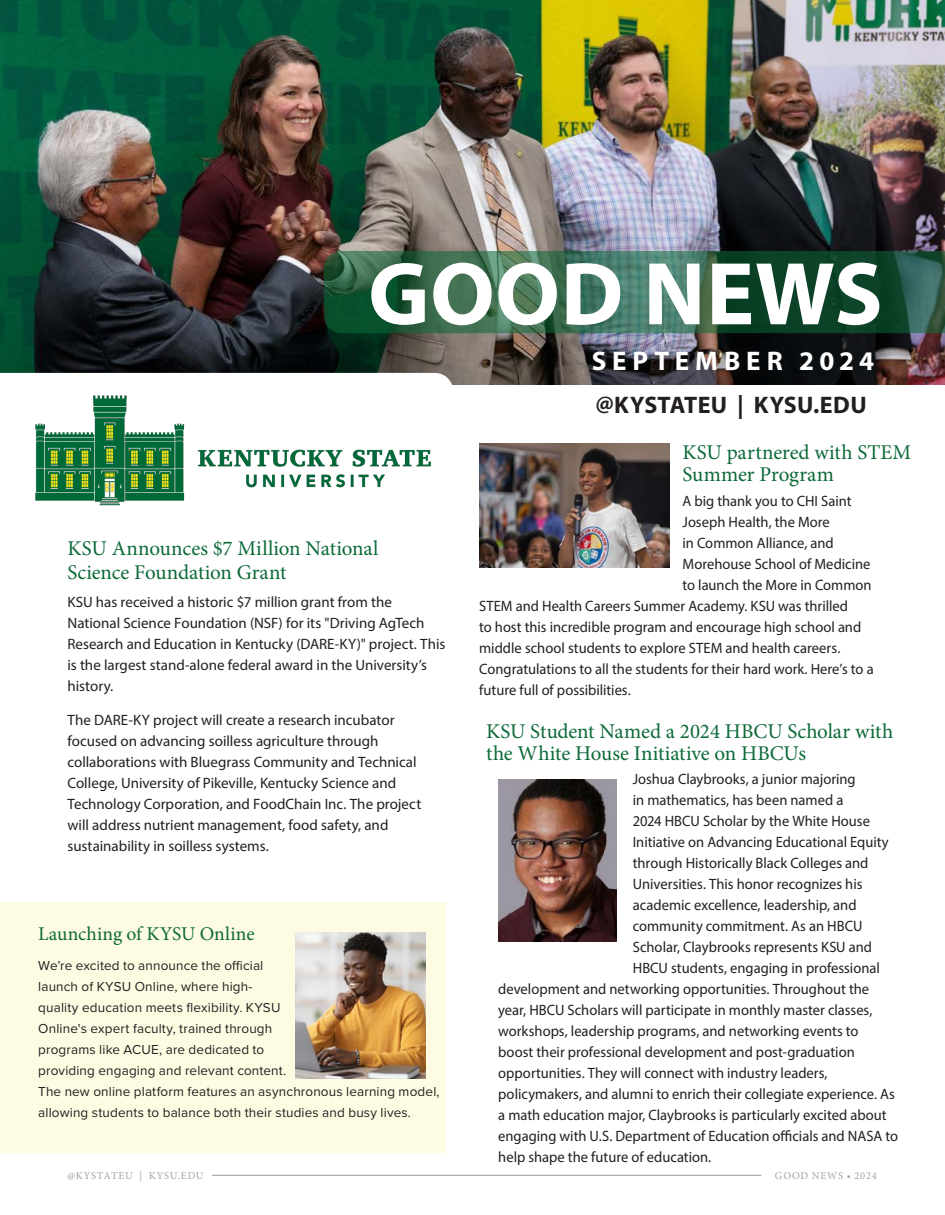
<style>
.page{position:relative;width:945px;height:1215px;background:#fff}
.page>*{position:absolute;margin:0;border:0;box-sizing:border-box;transform-origin:0 0}
.Section_Headers{font:700 90px "Myriad Pro";letter-spacing:.005em;color:#fff}
.Section_Headers-2{font:700 27px "Myriad Pro";letter-spacing:.22em;color:#fff}
.Section_Headers-3{font:700 24px "Myriad Pro";letter-spacing:.015em;color:#231f20}
.Body_Type{font:21px/22.5px "Minion Pro";letter-spacing:-.005em;color:#0c6a38}
.Section_Headers-4{font:21px/24px "Minion Pro";letter-spacing:-.005em;color:#0c6a38}
.Section_Headers-5{font:19.5px "Minion Pro";color:#0c6a38}
.Body_Type-2{font:15px/21px "Myriad Pro";color:#231f20}
.Body_Type-3{font:13.5px/21px "Proxima Nova";letter-spacing:.01em;color:#231f20}
.t1{font:10.5px "Minion Pro";letter-spacing:.075em;color:#a4a2a4}
</style>
<div class="page">
<hr style="left:212px;top:1175px;width:549px;height:1px;background:#a4a2a4">
<img style="left:0;top:0;width:945px;height:384px">
<div style="left:590px;top:349px;width:296px;height:34px;background:#231f20;opacity:.25"></div>
<svg style="left:0;top:373px;width:32px;height:11px"></svg>
<img style="left:32px;top:359px;width:421px;height:147px">
<img style="left:479px;top:443px;width:190px;height:125px">
<svg style="left:324px;top:251px;width:621px;height:82px;background:#2d6047"></svg>
<div style="left:0;top:902px;width:446px;height:250px;background:#fefbe3"></div>
<img style="left:295px;top:932px;width:131px;height:146px">
<img style="left:499px;top:779px;width:118px;height:162px">
<p class="Section_Headers" style="left:368px;top:235px;width:516px">GOOD NEWS</p>
<p class="Section_Headers-2" style="left:592px;top:344px;width:284px">SEPTEMBER 2024</p>
<p class="Section_Headers-3" style="left:596px;top:390px;width:273px">@KYSTATEU | KYSU.EDU</p>
<p class="Section_Headers-4" style="left:68px;top:536px;width:313px">KSU Announces $7 Million National<br>Science Foundation Grant</p>
<p class="Body_Type-2" style="left:68px;top:591px;width:379px">KSU has received a historic $7 million grant from the National Science Foundation (NSF) for its "Driving AgTech Research and Education in Kentucky (DARE-KY)" project. This is the largest stand-alone federal award in the University’s history.</p>
<p class="Body_Type-2" style="left:68px;top:710px;width:355px">The DARE-KY project will create a research incubator focused on advancing soilless agriculture through collaborations with Bluegrass Community and Technical College, University of Pikeville, Kentucky Science and Technology Corporation, and FoodChain Inc. The project will address nutrient management, food safety, and sustainability in soilless systems.</p>
<p class="Section_Headers-5" style="left:38px;top:920px;width:218px">Launching of KYSU Online</p>
<p class="Body_Type-3" style="left:38px;top:954px;width:403px">We’re excited to announce the official<br>launch of KYSU Online, where high-<br>quality education meets flexibility. KYSU<br>Online's expert faculty, trained through<br>programs like ACUE, are dedicated to<br>providing engaging and relevant content.<br>The new online platform features an asynchronous learning model, allowing students to balance both their studies and busy lives.</p>
<p class="Body_Type" style="left:683px;top:441px;width:230px">KSU partnered with STEM<br>Summer Program</p>
<p class="Body_Type-2" style="left:683px;top:490px;width:171px">A big thank you to CHI Saint</p>
<p class="Body_Type-2" style="left:683px;top:511px;width:149px">Joseph Health, the More</p>
<p class="Body_Type-2" style="left:683px;top:532px;width:153px">in Common Alliance, and</p>
<p class="Body_Type-2" style="left:683px;top:553px;width:189px">Morehouse School of Medicine</p>
<p class="Body_Type-2" style="left:683px;top:574px;width:191px">to launch the More in Common</p>
<p class="Body_Type-2" style="left:479px;top:595px;width:370px">STEM and Health Careers Summer Academy. KSU was thrilled</p>
<p class="Body_Type-2" style="left:479px;top:616px;width:384px">to host this incredible program and encourage high school and</p>
<p class="Body_Type-2" style="left:479px;top:637px;width:363px">middle school students to explore STEM and health careers.</p>
<p class="Body_Type-2" style="left:479px;top:658px;width:396px">Congratulations to all the students for their hard work. Here’s to a</p>
<p class="Body_Type-2" style="left:479px;top:679px;width:153px">future full of possibilities.</p>
<p class="Body_Type" style="left:486px;top:720px;width:409px">KSU Student Named a 2024 HBCU Scholar with the White House Initiative on HBCUs</p>
<p class="Body_Type-2" style="left:633px;top:768px;width:224px">Joshua Claybrooks, a junior majoring</p>
<p class="Body_Type-2" style="left:633px;top:789px;width:212px">in mathematics, has been named a</p>
<p class="Body_Type-2" style="left:633px;top:810px;width:239px">2024 HBCU Scholar by the White House</p>
<p class="Body_Type-2" style="left:633px;top:831px;width:257px">Initiative on Advancing Educational Equity</p>
<p class="Body_Type-2" style="left:633px;top:852px;width:237px">through Historically Black Colleges and</p>
<p class="Body_Type-2" style="left:633px;top:873px;width:231px">Universities. This honor recognizes his</p>
<p class="Body_Type-2" style="left:633px;top:894px;width:225px">academic excellence, leadership, and</p>
<p class="Body_Type-2" style="left:633px;top:915px;width:231px">community commitment. As an HBCU</p>
<p class="Body_Type-2" style="left:633px;top:936px;width:241px">Scholar, Claybrooks represents KSU and</p>
<p class="Body_Type-2" style="left:633px;top:957px;width:249px">HBCU students, engaging in professional</p>
<p class="Body_Type-2" style="left:498px;top:978px;width:372px">development and networking opportunities. Throughout the</p>
<p class="Body_Type-2" style="left:498px;top:999px;width:376px">year, HBCU Scholars will participate in monthly master classes,</p>
<p class="Body_Type-2" style="left:498px;top:1020px;width:362px">workshops, leadership programs, and networking events to</p>
<p class="Body_Type-2" style="left:498px;top:1041px;width:358px">boost their professional development and post-graduation</p>
<p class="Body_Type-2" style="left:498px;top:1062px;width:331px">opportunities. They will connect with industry leaders,</p>
<p class="Body_Type-2" style="left:498px;top:1083px;width:398px">policymakers, and alumni to enrich their collegiate experience. As</p>
<p class="Body_Type-2" style="left:498px;top:1104px;width:390px">a math education major, Claybrooks is particularly excited about</p>
<p class="Body_Type-2" style="left:498px;top:1125px;width:401px">engaging with U.S. Department of Education officials and NASA to</p>
<p class="Body_Type-2" style="left:498px;top:1146px;width:215px">help shape the future of education.</p>
<p class="t1" style="left:68px;top:1168px;width:138px">@KYSTATEU | KYSU.EDU</p>
<p class="t1" style="left:775px;top:1168px;width:104px">GOOD NEWS • 2024</p>
</div>
